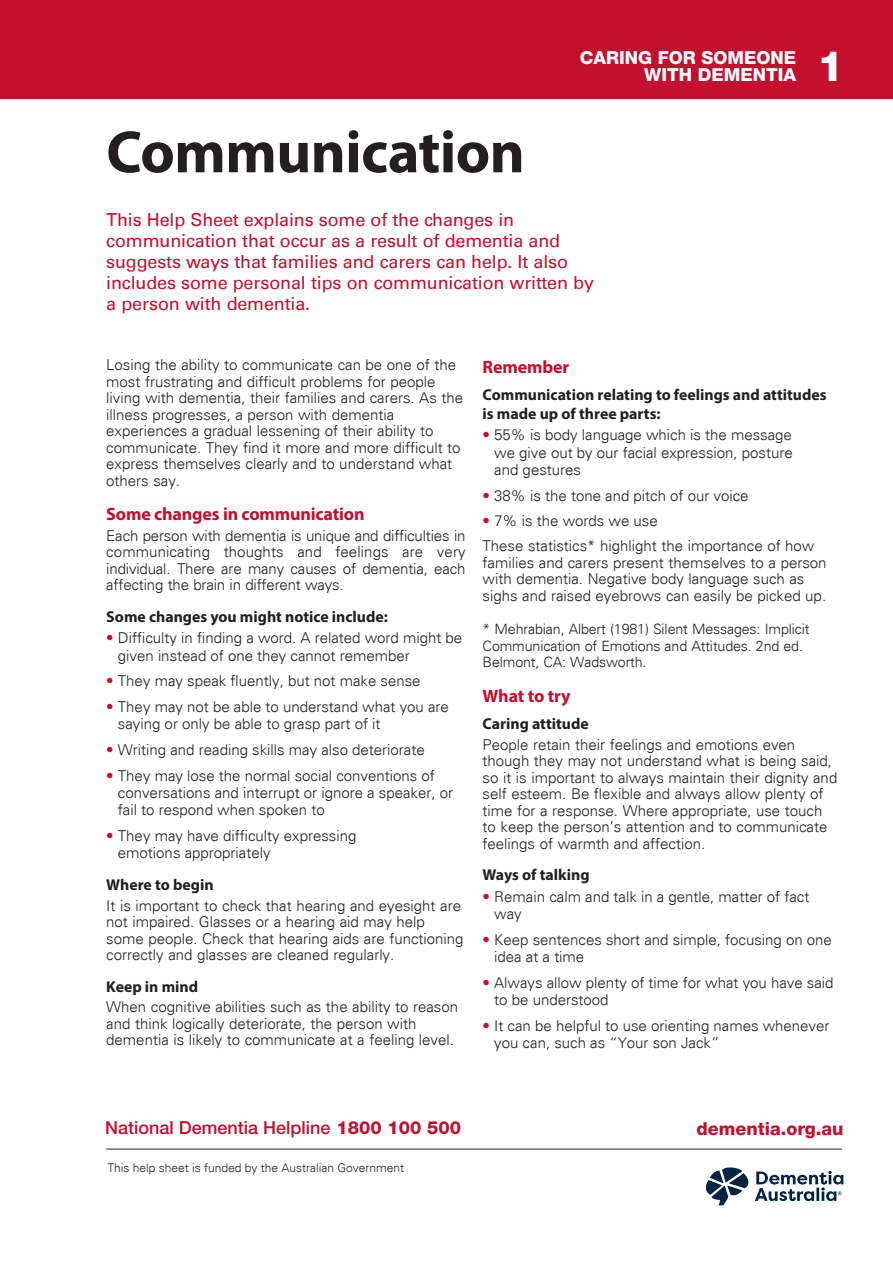
<style>
.page{position:relative;width:893px;height:1263px;background:#fff}
.page>*{position:absolute;margin:0;border:0;box-sizing:border-box;transform-origin:0 0}
.t1{font:700 60px "Myriad Pro";letter-spacing:-.01em;color:#231f20}
.Heading_Large{font:800 42px "Helvetica Neue LT Pro";color:#fff}
.Explanation_Text{font:18px/21px "Univers LT Std";letter-spacing:-.01em;color:#c3102f}
.t2{font:700 18px "Myriad Pro";letter-spacing:-.01em;color:#c3102f}
.t3{font:500 18px "Helvetica Neue LT Pro";color:#c3102f}
.FactSheet_Subtitle{font:800 18px "Helvetica Neue LT Pro";color:#fff}
.t4{font:800 18px "Helvetica Neue LT Pro";color:#c3102f}
.t5{font:700 15.75px/18.8px "Myriad Pro";color:#231f20}
.Body_Text{font:300 15px/16.5px "Univers";color:#231f20}
.Body_Copy{font:300 15px/17.2px "Univers";color:#231f20}
.Sub_Heading{font:300 14.25px/16.5px "Univers";letter-spacing:-.01em;color:#231f20}
.t6{font:300 12px "Univers";color:#231f20}
.s1{color:#c3102f}
.s2{font-weight:800}
</style>
<div class="page">
<div style="left:0;top:0;width:893px;height:99px;background:#c3102f"></div>
<hr style="left:106px;top:1149px;width:736px;height:1px;background:#231f20">
<svg style="left:706px;top:1167px;width:137px;height:38px"></svg>
<h1 class="t1" style="left:106px;top:113px;width:420px">Communication</h1>
<h1 class="FactSheet_Subtitle" style="left:580px;top:46px;width:218px">CARING FOR SOMEONE</h1>
<h1 class="FactSheet_Subtitle" style="left:644px;top:64px;width:154px">WITH DEMENTIA</h1>
<p class="Explanation_Text" style="left:106px;top:210px;width:489px">This Help Sheet explains some of the changes in communication that occur as a result of dementia and suggests ways that families and carers can help. It also includes some personal tips on communication written by a person with dementia.</p>
<h1 class="Heading_Large" style="left:818px;top:41px;width:28px">1</h1>
<p class="Body_Text" style="left:106px;top:357px;width:358px">Losing the ability to communicate can be one of the most frustrating and difficult problems for people living with dementia, their families and carers. As the illness progresses, a person with dementia experiences a gradual lessening of their ability to communicate. They find it more and more difficult to express themselves clearly and to understand what others say.</p>
<h2 class="t2" style="left:106px;top:502px;width:260px">Some changes in communication</h2>
<p class="Body_Text" style="left:106px;top:527px;width:361px;text-align:justify">Each person with dementia is unique and difficulties in communicating thoughts and feelings are very individual. There are many causes of dementia, each affecting the brain in different ways.</p>
<h3 class="t5" style="left:106px;top:607px;width:283px">Some changes you might notice include:</h3>
<p class="Body_Copy" style="left:118px;top:629px;width:346px;text-indent:-12px"><span class="s1">•</span> Difficulty in finding a word. A related word might be given instead of one they cannot remember</p>
<p class="Body_Copy" style="left:106px;top:672px;width:316px"><span class="s1">•</span> They may speak fluently, but not make sense</p>
<p class="Body_Copy" style="left:118px;top:698px;width:332px;text-indent:-12px"><span class="s1">•</span> They may not be able to understand what you are saying or only be able to grasp part of it</p>
<p class="Body_Copy" style="left:106px;top:741px;width:320px"><span class="s1">•</span> Writing and reading skills may also deteriorate</p>
<p class="Body_Copy" style="left:118px;top:767px;width:337px;text-indent:-12px"><span class="s1">•</span> They may lose the normal social conventions of conversations and interrupt or ignore a speaker, or fail to respond when spoken to</p>
<p class="Body_Copy" style="left:118px;top:827px;width:240px;text-indent:-12px"><span class="s1">•</span> They may have difficulty expressing emotions appropriately</p>
<h3 class="t5" style="left:106px;top:875px;width:109px">Where to begin</h3>
<p class="Body_Text" style="left:106px;top:897px;width:359px">It is important to check that hearing and eyesight are not impaired. Glasses or a hearing aid may help some people. Check that hearing aids are functioning correctly and glasses are cleaned regularly.</p>
<h3 class="t5" style="left:106px;top:976px;width:93px">Keep in mind</h3>
<p class="Body_Text" style="left:106px;top:999px;width:353px">When cognitive abilities such as the ability to reason and think logically deteriorate, the person with dementia is likely to communicate at a feeling level.</p>
<h2 class="t2" style="left:483px;top:355px;width:88px">Remember</h2>
<h3 class="t5" style="left:483px;top:385px;width:345px">Communication relating to feelings and attitudes is made up of three parts:</h3>
<p class="Body_Copy" style="left:494px;top:426px;width:300px;text-align:justify;text-indent:-12px"><span class="s1">•</span> 55% is body language which is the message we give out by our facial expression, posture and gestures</p>
<p class="Body_Copy" style="left:483px;top:487px;width:267px"><span class="s1">•</span> 38% is the tone and pitch of our voice</p>
<p class="Body_Copy" style="left:483px;top:512px;width:177px"><span class="s1">•</span> 7% is the words we use</p>
<p class="Body_Text" style="left:483px;top:538px;width:345px">These statistics* highlight the importance of how families and carers present themselves to a person with dementia. Negative body language such as sighs and raised eyebrows can easily be picked up.</p>
<h1 class="Sub_Heading" style="left:483px;top:621px;width:328px">* Mehrabian, Albert (1981) Silent Messages: Implicit<br>Communication of Emotions and Attitudes. 2nd ed.<br>Belmont, CA: Wadsworth.</h1>
<h2 class="t2" style="left:483px;top:684px;width:89px">What to try</h2>
<h3 class="t5" style="left:483px;top:714px;width:108px">Caring attitude</h3>
<p class="Body_Text" style="left:483px;top:736px;width:356px">People retain their feelings and emotions even though they may not understand what is being said, so it is important to always maintain their dignity and self esteem. Be flexible and always allow plenty of time for a response. Where appropriate, use touch to keep the person’s attention and to communicate feelings of warmth and affection.</p>
<h3 class="t5" style="left:483px;top:865px;width:108px">Ways of talking</h3>
<p class="Body_Copy" style="left:494px;top:888px;width:317px;text-indent:-12px"><span class="s1">•</span> Remain calm and talk in a gentle, matter of fact way</p>
<p class="Body_Copy" style="left:494px;top:931px;width:339px;text-indent:-12px"><span class="s1">•</span> Keep sentences short and simple, focusing on one idea at a time</p>
<p class="Body_Copy" style="left:494px;top:974px;width:341px;text-indent:-12px"><span class="s1">•</span> Always allow plenty of time for what you have said to be understood</p>
<p class="Body_Copy" style="left:494px;top:1017px;width:337px;text-indent:-12px"><span class="s1">•</span> It can be helpful to use orienting names whenever you can, such as “Your son Jack”</p>
<p class="t3" style="left:105px;top:1117px;width:357px">National Dementia Helpline <span class="s2">1800 100 500</span></p>
<p class="t6" style="left:107px;top:1160px;width:298px">This help sheet is funded by the Australian Government</p>
<p class="t4" style="left:696px;top:1118px;width:149px">dementia.org.au</p>
</div>
